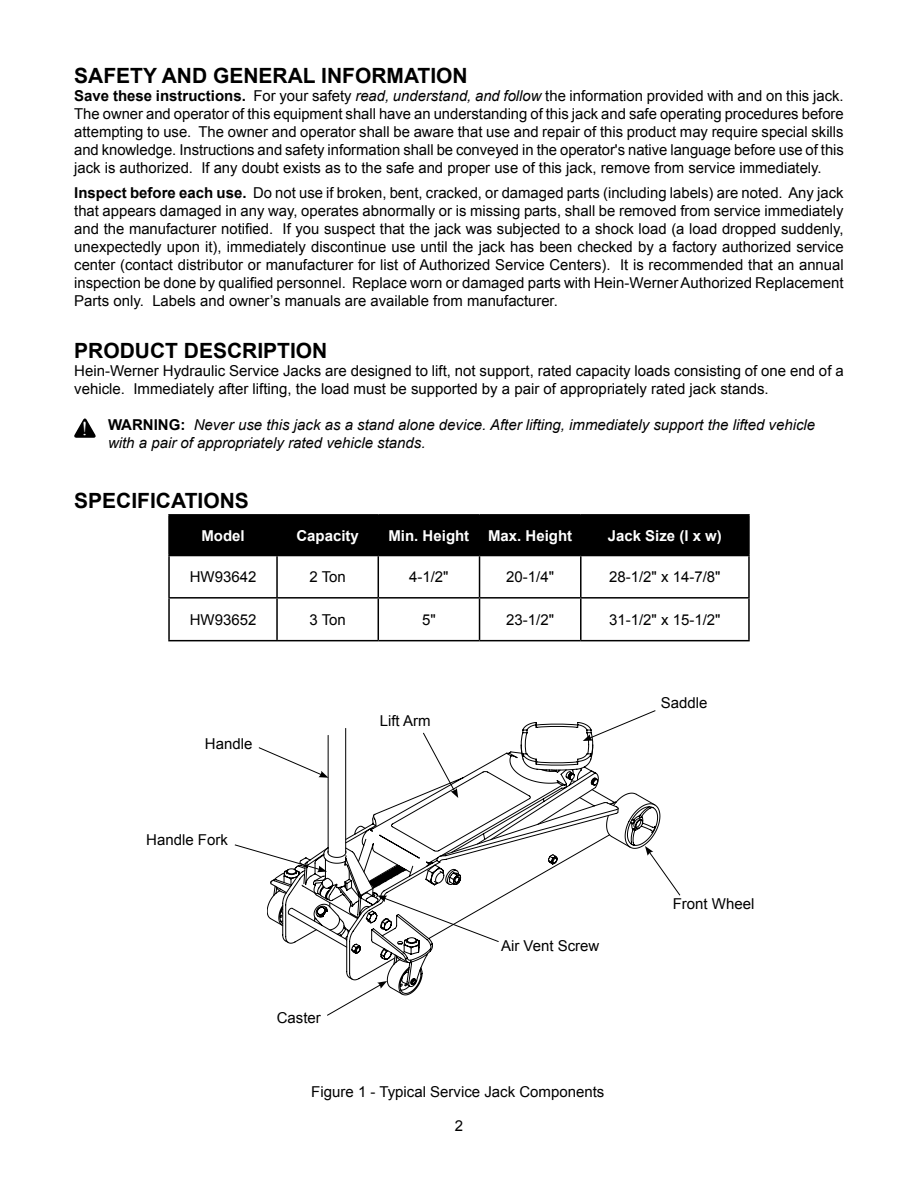
<style>
.page{position:relative;width:918px;height:1188px;background:#fff}
.page>*{position:absolute;margin:0;border:0;box-sizing:border-box;transform-origin:0 0}
.t1{font:700 21px "Arial";color:#000}
.t2{font:19.5px "Times New Roman";color:#fff}
.t3{font:15px/18px "Arial";color:#000;text-align:justify}
.t4{font:italic 15px/18px "Arial";color:#000}
.t5{font:700 15px "Arial";color:#fff}
.s1{font-weight:700}
.s2{font-style:italic}
.s3{font-weight:700;font-style:normal}
</style>
<div class="page">
<div style="left:170px;top:516px;width:578px;height:39px;background:#000"></div>
<hr style="left:168px;top:514px;width:109px;height:2px;background:#000">
<hr style="left:168px;top:516px;width:2px;height:39px;background:#000">
<hr style="left:277px;top:514px;width:101px;height:2px;background:#000">
<hr style="left:276px;top:516px;width:2px;height:39px;background:#000">
<hr style="left:378px;top:514px;width:102px;height:2px;background:#000">
<hr style="left:378px;top:516px;width:1px;height:39px;background:#000">
<hr style="left:480px;top:514px;width:101px;height:2px;background:#000">
<hr style="left:479px;top:516px;width:1px;height:39px;background:#000">
<hr style="left:581px;top:514px;width:169px;height:2px;background:#000">
<hr style="left:580px;top:516px;width:2px;height:39px;background:#000">
<hr style="left:748px;top:516px;width:2px;height:39px;background:#000">
<hr style="left:168px;top:555px;width:109px;height:1px;background:#000">
<hr style="left:168px;top:556px;width:2px;height:41px;background:#000">
<hr style="left:277px;top:555px;width:101px;height:1px;background:#000">
<hr style="left:276px;top:556px;width:2px;height:41px;background:#000">
<hr style="left:378px;top:555px;width:102px;height:1px;background:#000">
<hr style="left:378px;top:556px;width:1px;height:41px;background:#000">
<hr style="left:480px;top:555px;width:101px;height:1px;background:#000">
<hr style="left:479px;top:556px;width:1px;height:41px;background:#000">
<hr style="left:581px;top:555px;width:169px;height:1px;background:#000">
<hr style="left:580px;top:556px;width:2px;height:41px;background:#000">
<hr style="left:748px;top:556px;width:2px;height:41px;background:#000">
<hr style="left:168px;top:597px;width:109px;height:2px;background:#000">
<hr style="left:168px;top:599px;width:2px;height:41px;background:#000">
<hr style="left:277px;top:597px;width:101px;height:2px;background:#000">
<hr style="left:276px;top:599px;width:2px;height:41px;background:#000">
<hr style="left:378px;top:597px;width:102px;height:2px;background:#000">
<hr style="left:378px;top:599px;width:1px;height:41px;background:#000">
<hr style="left:480px;top:597px;width:101px;height:2px;background:#000">
<hr style="left:479px;top:599px;width:1px;height:41px;background:#000">
<hr style="left:581px;top:597px;width:169px;height:2px;background:#000">
<hr style="left:580px;top:599px;width:2px;height:41px;background:#000">
<hr style="left:748px;top:599px;width:2px;height:41px;background:#000">
<hr style="left:168px;top:640px;width:109px;height:1px;background:#000">
<hr style="left:277px;top:640px;width:101px;height:1px;background:#000">
<hr style="left:378px;top:640px;width:102px;height:1px;background:#000">
<hr style="left:480px;top:640px;width:101px;height:1px;background:#000">
<hr style="left:581px;top:640px;width:169px;height:1px;background:#000">
<svg style="left:327px;top:722px;width:333px;height:273px"></svg>
<svg style="left:327px;top:752px;width:316px;height:228px"></svg>
<svg style="left:258px;top:747px;width:70px;height:31px"></svg>
<svg style="left:583px;top:710px;width:73px;height:31px"></svg>
<svg style="left:645px;top:846px;width:36px;height:50px"></svg>
<svg style="left:234px;top:844px;width:324px;height:116px"></svg>
<svg style="left:422px;top:732px;width:36px;height:66px"></svg>
<svg style="left:327px;top:981px;width:60px;height:35px"></svg>
<svg style="left:74px;top:418px;width:22px;height:20px"></svg>
<h1 class="t1" style="left:74px;top:61px;width:395px">SAFETY AND GENERAL INFORMATION</h1>
<p class="t3" style="left:74px;top:86px;width:771px"><span class="s1">Save these instructions.</span> For your safety <span class="s2">read, understand, and follow</span> the information provided with and on this jack.<br>The owner and operator of this equipment shall have an understanding of this jack and safe operating procedures before attempting to use. The owner and operator shall be aware that use and repair of this product may require special skills and knowledge. Instructions and safety information shall be conveyed in the operator's native language before use of this jack is authorized. If any doubt exists as to the safe and proper use of this jack, remove from service immediately.</p>
<p class="t3" style="left:74px;top:184px;width:771px"><span class="s1">Inspect before each use.</span> Do not use if broken, bent, cracked, or damaged parts (including labels) are noted. Any jack that appears damaged in any way, operates abnormally or is missing parts, shall be removed from service immediately and the manufacturer notified. If you suspect that the jack was subjected to a shock load (a load dropped suddenly, unexpectedly upon it), immediately discontinue use until the jack has been checked by a factory authorized service center (contact distributor or manufacturer for list of Authorized Service Centers). It is recommended that an annual inspection be done by qualified personnel. Replace worn or damaged parts with Hein-Werner Authorized Replacement Parts only. Labels and owner’s manuals are available from manufacturer.</p>
<h1 class="t1" style="left:74px;top:337px;width:255px">PRODUCT DESCRIPTION</h1>
<p class="t3" style="left:74px;top:362px;width:771px">Hein-Werner Hydraulic Service Jacks are designed to lift, not support, rated capacity loads consisting of one end of a vehicle. Immediately after lifting, the load must be supported by a pair of appropriately rated jack stands.</p>
<p class="t4" style="left:108px;top:416px;width:709px"><span class="s3">WARNING:</span> Never use this jack as a stand alone device. After lifting, immediately support the lifted vehicle with a pair of appropriately rated vehicle stands.</p>
<h2 class="t2" style="left:81px;top:416px;width:8px">!</h2>
<h1 class="t1" style="left:74px;top:487px;width:176px">SPECIFICATIONS</h1>
<p class="t5" style="left:201px;top:525px;width:45px">Model</p>
<p class="t5" style="left:296px;top:525px;width:64px">Capacity</p>
<p class="t5" style="left:388px;top:525px;width:185px">Min. Height Max. Height</p>
<p class="t5" style="left:608px;top:525px;width:116px">Jack Size (l x w)</p>
<p class="t3" style="left:190px;top:568px;width:68px">HW93642</p>
<p class="t3" style="left:309px;top:568px;width:38px">2 Ton</p>
<p class="t3" style="left:409px;top:568px;width:41px">4-1/2"</p>
<p class="t3" style="left:506px;top:568px;width:49px">20-1/4"</p>
<p class="t3" style="left:609px;top:568px;width:113px">28-1/2" x 14-7/8"</p>
<p class="t3" style="left:190px;top:611px;width:68px">HW93652</p>
<p class="t3" style="left:309px;top:611px;width:38px">3 Ton</p>
<p class="t3" style="left:422px;top:611px;width:15px">5"</p>
<p class="t3" style="left:506px;top:611px;width:49px">23-1/2"</p>
<p class="t3" style="left:609px;top:611px;width:113px">31-1/2" x 15-1/2"</p>
<p class="t3" style="left:205px;top:735px;width:49px">Handle</p>
<p class="t3" style="left:146px;top:831px;width:83px">Handle Fork</p>
<p class="t3" style="left:380px;top:712px;width:52px">Lift Arm</p>
<p class="t3" style="left:277px;top:1009px;width:46px">Caster</p>
<p class="t3" style="left:501px;top:937px;width:100px">Air Vent Screw</p>
<p class="t3" style="left:311px;top:1083px;width:295px">Figure 1 - Typical Service Jack Components</p>
<p class="t3" style="left:455px;top:1117px;width:10px">2</p>
<p class="t3" style="left:661px;top:694px;width:48px">Saddle</p>
<p class="t3" style="left:673px;top:895px;width:83px">Front Wheel</p>
</div>
